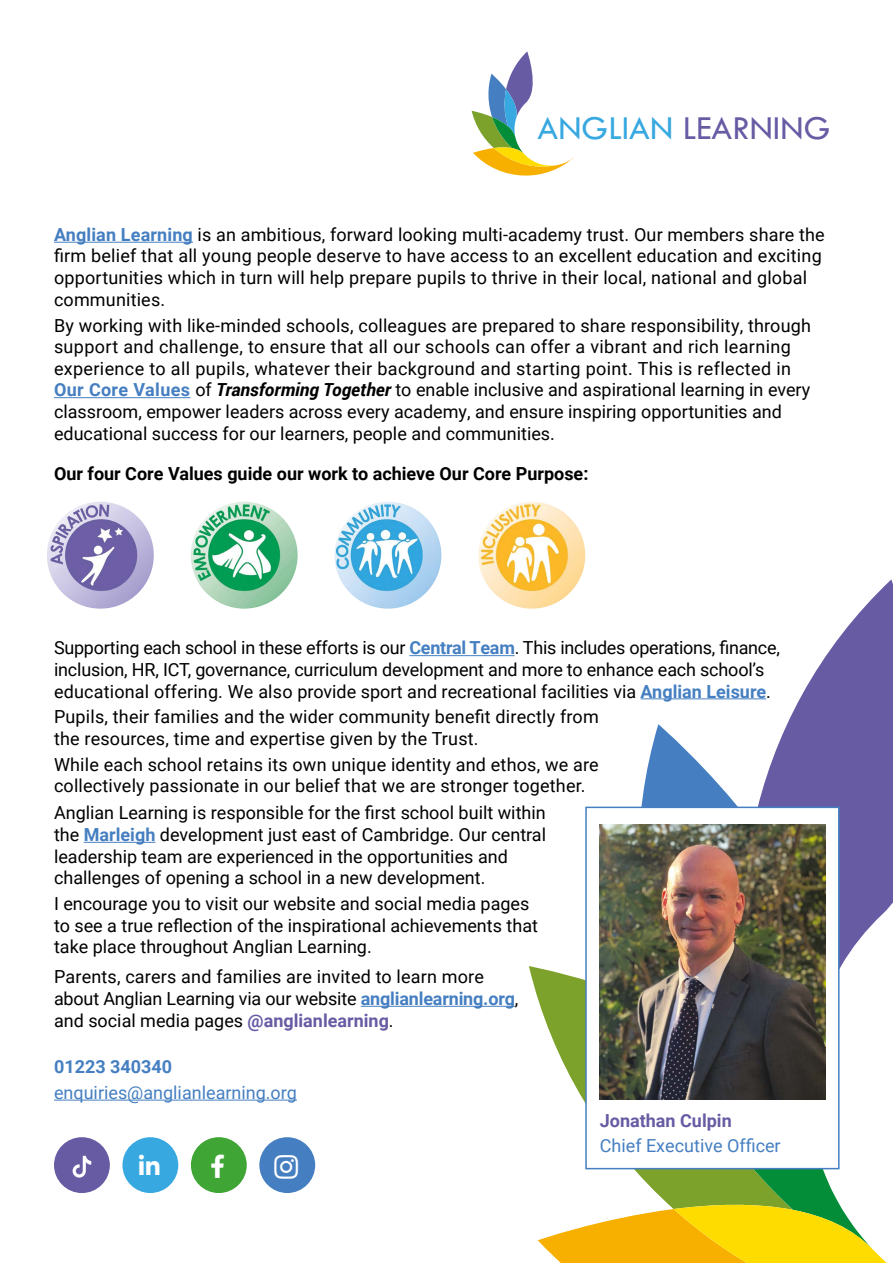
<style>
.page{position:relative;width:893px;height:1263px;background:#fff}
.page>*{position:absolute;margin:0;border:0;box-sizing:border-box;transform-origin:0 0}
.t1{font:34.65px "Tw Cen";color:#675ba4}
.t2{font:18px/21.6px "Roboto";color:#000}
.t3{font:700 18px "Roboto";color:#000}
.t4{font:18px "Roboto";color:#457fc1}
.t5{font:700 18px "Roboto";color:#675ba4}
.t6{font:700 18px "Roboto";color:#457fc1}
.s1{color:#38a8e0}
.s2{font-weight:700;color:#457fc1}
.s3{font-weight:700;font-style:italic}
.s4{font-weight:700;color:#675ba4}
</style>
<div class="page">
<svg style="left:753px;top:579px;width:140px;height:428px;fill:#675ba4"></svg>
<svg style="left:630px;top:724px;width:135px;height:83px"></svg>
<svg style="left:529px;top:966px;width:133px;height:232px"></svg>
<svg style="left:662px;top:1007px;width:178px;height:195px;background:#5ba041"></svg>
<svg style="left:538px;top:1202px;width:349px;height:61px"></svg>
<hr style="left:409px;top:655px;width:106px;height:1px;background:#457fc1">
<hr style="left:641px;top:698px;width:125px;height:1px;background:#457fc1">
<img style="left:47px;top:502px;width:107px;height:107px;border-radius:53px">
<img style="left:335px;top:502px;width:106px;height:107px;border-radius:53px">
<img style="left:191px;top:502px;width:107px;height:107px;border-radius:53px">
<img style="left:478px;top:502px;width:107px;height:107px;border-radius:53px">
<hr style="left:54px;top:242px;width:139px;height:1px;background:#457fc1">
<hr style="left:54px;top:397px;width:137px;height:1px;background:#457fc1">
<hr style="left:54px;top:1100px;width:243px;height:1px;background:#457fc1">
<hr style="left:84px;top:842px;width:71px;height:1px;background:#457fc1">
<hr style="left:361px;top:1006px;width:154px;height:1px;background:#457fc1">
<div style="left:585px;top:807px;width:254px;height:362px;background:#fff;border:2px solid #457fc1"></div>
<div style="left:191px;top:1137px;width:56px;height:56px;background:#3fa535;border-radius:50%"></div>
<div style="left:259px;top:1137px;width:56px;height:56px;background:#457fc1;border-radius:50%"></div>
<div style="left:122px;top:1137px;width:56px;height:56px;background:#38a8e0;border-radius:50%"></div>
<div style="left:54px;top:1137px;width:56px;height:56px;background:#675ba4;border-radius:50%"></div>
<svg style="left:73px;top:1156px;width:18px;height:21px"></svg>
<img style="left:600px;top:825px;width:225px;height:275px">
<svg style="left:472px;top:51px;width:102px;height:125px"></svg>
<h1 class="t1" style="left:537px;top:107px;width:294px"><span class="s1">ANGLIAN</span> LEARNING</h1>
<p class="t2" style="left:54px;top:223px;width:772px"><span class="s2">Anglian Learning</span> is an ambitious, forward looking multi-academy trust. Our members share the firm belief that all young people deserve to have access to an excellent education and exciting opportunities which in turn will help prepare pupils to thrive in their local, national and global communities.</p>
<p class="t2" style="left:54px;top:314px;width:758px">By working with like-minded schools, colleagues are prepared to share responsibility, through support and challenge, to ensure that all our schools can offer a vibrant and rich learning experience to all pupils, whatever their background and starting point. This is reflected in <span class="s2">Our Core Values</span> of <span class="s3">Transforming Together</span> to enable inclusive and aspirational learning in every classroom, empower leaders across every academy, and ensure inspiring opportunities and educational success for our learners, people and communities.</p>
<p class="t3" style="left:54px;top:461px;width:536px">Our four Core Values guide our work to achieve Our Core Purpose:</p>
<p class="t2" style="left:54px;top:636px;width:727px">Supporting each school in these efforts is our <span class="s2">Central Team</span>. This includes operations, finance, inclusion, HR, ICT, governance, curriculum development and more to enhance each school’s educational offering. We also provide sport and recreational facilities via <span class="s2">Anglian Leisure</span>.</p>
<p class="t2" style="left:54px;top:705px;width:546px">Pupils, their families and the wider community benefit directly from the resources, time and expertise given by the Trust.</p>
<p class="t2" style="left:54px;top:753px;width:546px">While each school retains its own unique identity and ethos, we are collectively passionate in our belief that we are stronger together.</p>
<p class="t2" style="left:54px;top:801px;width:494px">Anglian Learning is responsible for the first school built within the <span class="s2">Marleigh</span> development just east of Cambridge. Our central leadership team are experienced in the opportunities and challenges of opening a school in a new development.</p>
<p class="t2" style="left:54px;top:892px;width:486px">I encourage you to visit our website and social media pages to see a true reflection of the inspirational achievements that take place throughout Anglian Learning.</p>
<p class="t2" style="left:54px;top:965px;width:466px">Parents, carers and families are invited to learn more about Anglian Learning via our website <span class="s2">anglianlearning.org</span>, and social media pages <span class="s4">@anglianlearning</span>.</p>
<p class="t6" style="left:54px;top:1054px;width:120px">01223 340340</p>
<p class="t4" style="left:54px;top:1080px;width:245px">enquiries@anglianlearning.org</p>
<p class="t5" style="left:600px;top:1108px;width:133px">Jonathan Culpin</p>
<p class="t4" style="left:600px;top:1133px;width:182px">Chief Executive Officer</p>
</div>
